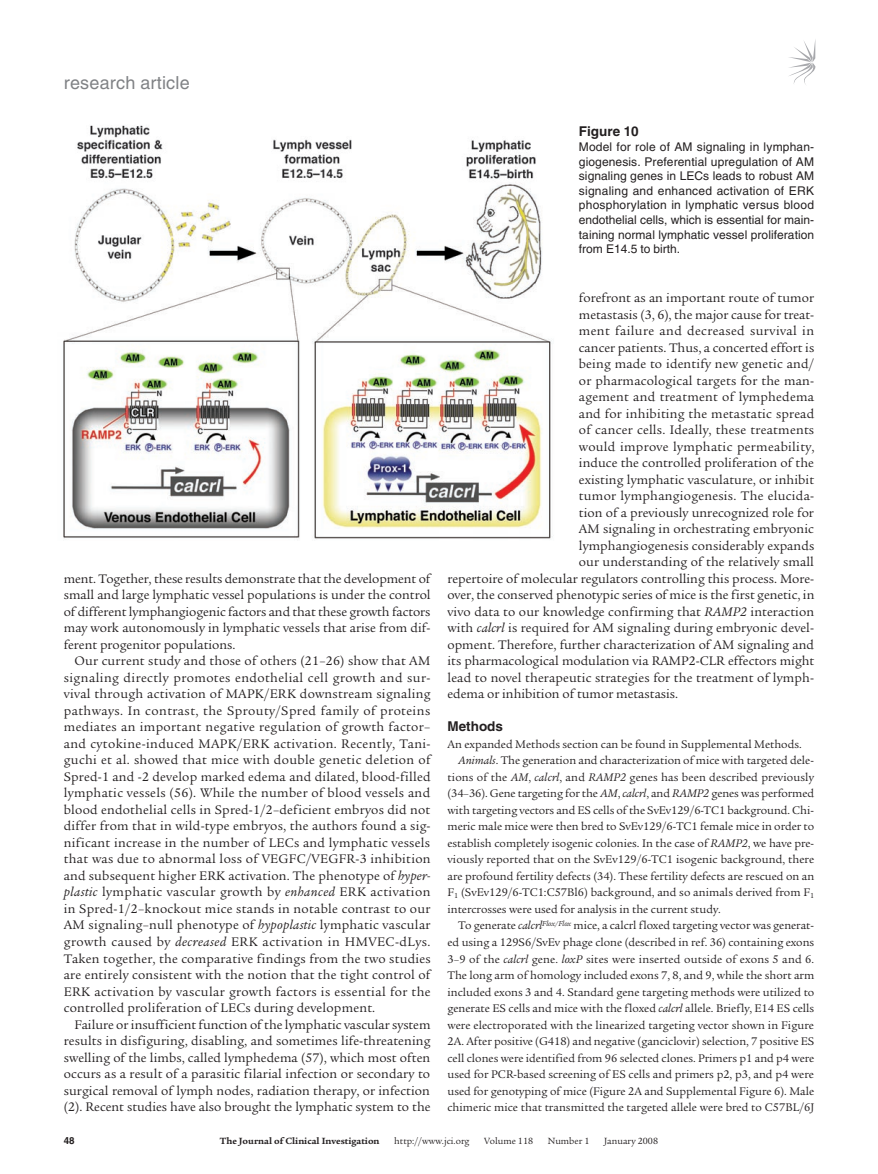
<style>
.page{position:relative;width:878px;height:1174px;background:#fff}
.page>*{position:absolute;margin:0;border:0;box-sizing:border-box;transform-origin:0 0}
.t1{font:18px "Helvetica LT Std";letter-spacing:.01em;color:#808285}
.t2{font:13.5px/16.5px "Legacy Serif Std";letter-spacing:.005em;color:#231f20;text-align:justify}
.t3{font:13.5px "Legacy Serif Std";letter-spacing:.03em;color:#231f20}
.t4{font:700 13.5px "Helvetica LT Std";color:#231f20}
.t5{font:12px "Legacy Serif Std";color:#231f20}
.t6{font:12px/14.7px "Helvetica LT Std";letter-spacing:.005em;color:#231f20;text-align:justify}
.t7{font:9.75px "Legacy Serif Std";color:#231f20}
.t8{font:700 9.75px "Legacy Serif Std";color:#231f20}
.t9{font:700 9.75px "Helvetica LT Std";color:#231f20}
.s1{font-style:italic}
</style>
<div class="page">
<svg style="left:789px;top:41px;width:26px;height:44px"></svg>
<img style="left:63px;top:125px;width:489px;height:414px">
<h1 class="t1" style="left:64px;top:72px;width:127px">research article</h1>
<p class="t4" style="left:579px;top:123px;width:61px">Figure 10</p>
<p class="t6" style="left:579px;top:139px;width:237px">Model for role of AM signaling in lymphan&shy;giogenesis. Preferential upregulation of AM signaling genes in LECs leads to robust AM signaling and enhanced activation of ERK phosphorylation in lymphatic versus blood endothelial cells, which is essential for main&shy;taining normal lymphatic vessel proliferation from E14.5 to birth.</p>
<p class="t2" style="left:64px;top:570px;width:368px">ment. Together, these results demonstrate that the development of small and large lymphatic vessel populations is under the control of different lymphangiogenic factors and that these growth factors may work autonomously in lymphatic vessels that arise from dif&shy;ferent progenitor populations.</p>
<p class="t2" style="left:64px;top:653px;width:368px;text-indent:11px">Our current study and those of others (21–26) show that AM signaling directly promotes endothelial cell growth and sur&shy;vival through activation of MAPK/ERK downstream signaling pathways. In contrast, the Sprouty/Spred family of proteins mediates an important negative regulation of growth factor– and cytokine-induced MAPK/ERK activation. Recently, Tani&shy;guchi et al. showed that mice with double genetic deletion of Spred-1 and -2 develop marked edema and dilated, blood-filled lymphatic vessels (56). While the number of blood vessels and blood endothelial cells in Spred-1/2–deficient embryos did not differ from that in wild-type embryos, the authors found a sig&shy;nificant increase in the number of LECs and lymphatic vessels that was due to abnormal loss of VEGFC/VEGFR-3 inhibition and subsequent higher ERK activation. The phenotype of <span class="s1">hyper&shy;plastic</span> lymphatic vascular growth by <span class="s1">enhanced</span> ERK activation in Spred-1/2–knockout mice stands in notable contrast to our AM signaling–null phenotype of <span class="s1">hypoplastic</span> lymphatic vascular growth caused by <span class="s1">decreased</span> ERK activation in HMVEC-dLys.<br>Taken together, the comparative findings from the two studies are entirely consistent with the notion that the tight control of ERK activation by vascular growth factors is essential for the controlled proliferation of LECs during development.</p>
<p class="t2" style="left:64px;top:1016px;width:368px;text-indent:11px">Failure or insufficient function of the lymphatic vascular system results in disfiguring, disabling, and sometimes life-threatening swelling of the limbs, called lymphedema (57), which most often occurs as a result of a parasitic filarial infection or secondary to surgical removal of lymph nodes, radiation therapy, or infection (2). Recent studies have also brought the lymphatic system to the</p>
<p class="t2" style="left:579px;top:290px;width:237px">forefront as an important route of tumor</p>
<p class="t2" style="left:579px;top:306px;width:237px">metastasis (3, 6), the major cause for treat-</p>
<p class="t3" style="left:579px;top:323px;width:237px">ment failure and decreased survival in</p>
<p class="t2" style="left:579px;top:339px;width:237px">cancer patients. Thus, a concerted effort is</p>
<p class="t2" style="left:579px;top:356px;width:237px">being made to identify new genetic and/</p>
<p class="t2" style="left:579px;top:372px;width:237px">or pharmacological targets for the man-</p>
<p class="t2" style="left:579px;top:389px;width:237px">agement and treatment of lymphedema</p>
<p class="t2" style="left:579px;top:405px;width:237px">and for inhibiting the metastatic spread</p>
<p class="t2" style="left:579px;top:422px;width:237px">of cancer cells. Ideally, these treatments</p>
<p class="t2" style="left:579px;top:438px;width:237px">would improve lymphatic permeability,</p>
<p class="t2" style="left:579px;top:455px;width:236px">induce the controlled proliferation of the</p>
<p class="t2" style="left:579px;top:471px;width:237px">existing lymphatic vasculature, or inhibit</p>
<p class="t2" style="left:579px;top:488px;width:237px">tumor lymphangiogenesis. The elucida-</p>
<p class="t2" style="left:579px;top:504px;width:236px">tion of a previously unrecognized role for</p>
<p class="t2" style="left:579px;top:521px;width:237px">AM signaling in orchestrating embryonic</p>
<p class="t2" style="left:579px;top:537px;width:237px">lymphangiogenesis considerably expands</p>
<p class="t2" style="left:579px;top:554px;width:236px">our understanding of the relatively small</p>
<p class="t2" style="left:447px;top:570px;width:368px">repertoire of molecular regulators controlling this process. More-</p>
<p class="t2" style="left:447px;top:587px;width:368px">over, the conserved phenotypic series of mice is the first genetic, in</p>
<p class="t2" style="left:447px;top:603px;width:368px">vivo data to our knowledge confirming that <span class="s1">RAMP2</span> interaction</p>
<p class="t2" style="left:447px;top:620px;width:368px">with <span class="s1">calcrl</span> is required for AM signaling during embryonic devel-</p>
<p class="t2" style="left:447px;top:636px;width:368px">opment. Therefore, further characterization of AM signaling and</p>
<p class="t2" style="left:447px;top:653px;width:368px">its pharmacological modulation via RAMP2-CLR effectors might</p>
<p class="t2" style="left:447px;top:669px;width:368px">lead to novel therapeutic strategies for the treatment of lymph-</p>
<p class="t2" style="left:447px;top:686px;width:232px">edema or inhibition of tumor metastasis.</p>
<p class="t4" style="left:447px;top:718px;width:57px">Methods</p>
<p class="t5" style="left:447px;top:737px;width:356px">An expanded Methods section can be found in Supplemental Methods.</p>
<p class="t5" style="left:458px;top:754px;width:357px"><span class="s1">Animals</span>. The generation and characterization of mice with targeted dele-</p>
<p class="t5" style="left:447px;top:770px;width:368px">tions of the <span class="s1">AM</span>, <span class="s1">calcrl</span>, and <span class="s1">RAMP2</span> genes has been described previously</p>
<p class="t5" style="left:447px;top:787px;width:368px">(34–36). Gene targeting for the <span class="s1">AM</span>, <span class="s1">calcrl</span>, and <span class="s1">RAMP2</span> genes was performed</p>
<p class="t5" style="left:447px;top:803px;width:368px">with targeting vectors and ES cells of the SvEv129/6-TC1 background. Chi-</p>
<p class="t5" style="left:447px;top:820px;width:368px">meric male mice were then bred to SvEv129/6-TC1 female mice in order to</p>
<p class="t5" style="left:447px;top:836px;width:368px">establish completely isogenic colonies. In the case of <span class="s1">RAMP2</span>, we have pre-</p>
<p class="t5" style="left:447px;top:853px;width:368px">viously reported that on the SvEv129/6-TC1 isogenic background, there</p>
<p class="t5" style="left:447px;top:869px;width:368px">are profound fertility defects (34). These fertility defects are rescued on an</p>
<p class="t5" style="left:447px;top:886px;width:368px">F<sub>1</sub> (SvEv129/6-TC1:C57Bl6) background, and so animals derived from F<sub>1</sub></p>
<p class="t5" style="left:447px;top:902px;width:275px">intercrosses were used for analysis in the current study.</p>
<p class="t5" style="left:458px;top:919px;width:357px">To generate <span class="s1">calcrl</span><sup>Flox/Flox</sup> mice, a calcrl floxed targeting vector was generat-</p>
<p class="t5" style="left:447px;top:935px;width:368px">ed using a 129S6/SvEv phage clone (described in ref. 36) containing exons</p>
<p class="t5" style="left:447px;top:952px;width:368px">3–9 of the <span class="s1">calcrl</span> gene. <span class="s1">loxP</span> sites were inserted outside of exons 5 and 6.</p>
<p class="t5" style="left:447px;top:968px;width:368px">The long arm of homology included exons 7, 8, and 9, while the short arm</p>
<p class="t5" style="left:447px;top:985px;width:368px">included exons 3 and 4. Standard gene targeting methods were utilized to</p>
<p class="t5" style="left:447px;top:1001px;width:368px">generate ES cells and mice with the floxed <span class="s1">calcrl</span> allele. Briefly, E14 ES cells</p>
<p class="t5" style="left:447px;top:1018px;width:368px">were electroporated with the linearized targeting vector shown in Figure</p>
<p class="t5" style="left:447px;top:1034px;width:368px">2A. After positive (G418) and negative (ganciclovir) selection, 7 positive ES</p>
<p class="t5" style="left:447px;top:1051px;width:368px">cell clones were identified from 96 selected clones. Primers p1 and p4 were</p>
<p class="t5" style="left:447px;top:1067px;width:368px">used for PCR-based screening of ES cells and primers p2, p3, and p4 were</p>
<p class="t5" style="left:447px;top:1084px;width:368px">used for genotyping of mice (Figure 2A and Supplemental Figure 6). Male</p>
<p class="t5" style="left:447px;top:1100px;width:368px">chimeric mice that transmitted the targeted allele were bred to C57BL/6J</p>
<p class="t9" style="left:64px;top:1134px;width:12px">48</p>
<p class="t8" style="left:220px;top:1135px;width:161px">The Journal of Clinical Investigation</p>
<p class="t7" style="left:394px;top:1135px;width:77px">http://www.jci.org</p>
<p class="t7" style="left:484px;top:1135px;width:50px">Volume 118</p>
<p class="t7" style="left:548px;top:1135px;width:43px">Number 1</p>
<p class="t7" style="left:604px;top:1135px;width:55px">January 2008</p>
</div>
